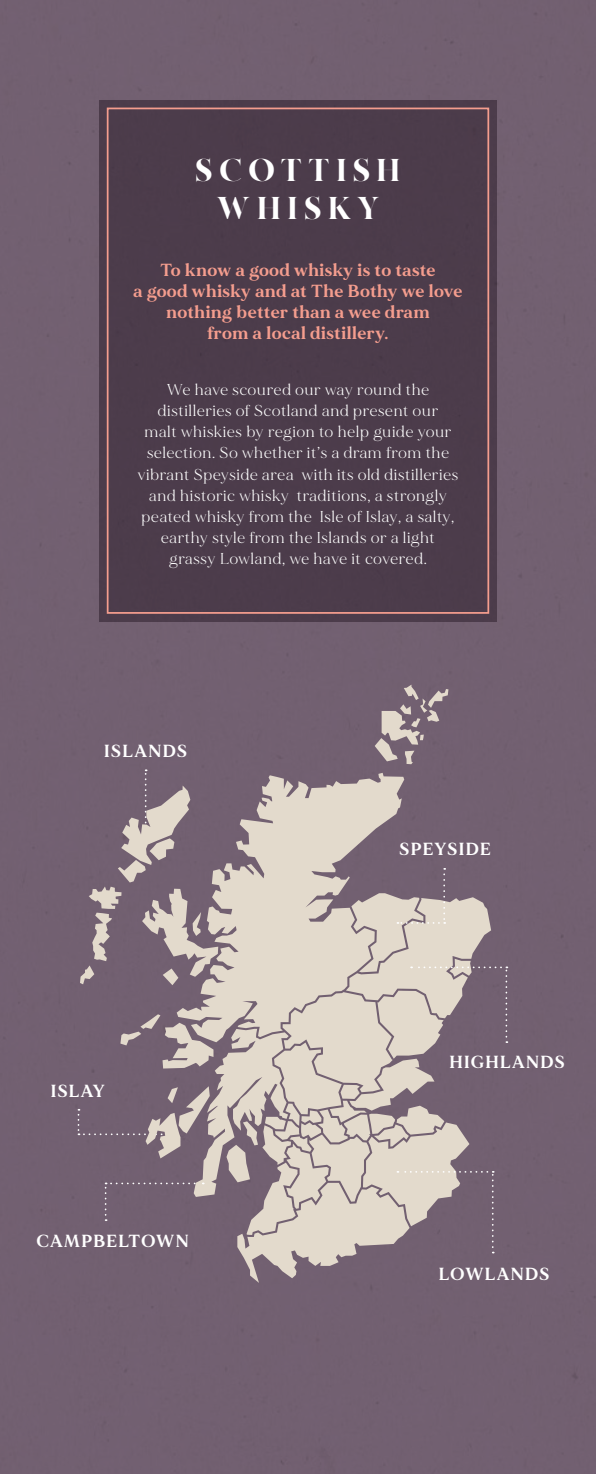
<style>
.page{position:relative;width:596px;height:1474px;background:#fff}
.page>*{position:absolute;margin:0;border:0;box-sizing:border-box;transform-origin:0 0}
.t1{font:900 31.5px/37.8px "MADE Canvas";letter-spacing:.2em;color:#fff;text-align:center}
.t2{font:700 17.5px/21px "MADE Mirage";letter-spacing:.04em;color:#f49d8e;text-align:center}
.t3{font:700 17.5px "MADE Mirage";letter-spacing:.08em;color:#fff}
.t4{font:15.75px/21px "MADE Mirage";letter-spacing:.04em;color:#fff;text-align:center}
</style>
<div class="page">
<div style="left:0;top:0;width:595px;height:1473px;background:#726071"></div>
<svg style="left:78px;top:684px;width:429px;height:598px;background:#9d8e93"></svg>
<div style="left:99px;top:100px;width:397px;height:521px;background:#4c3c4b"></div>
<div style="left:107px;top:108px;width:382px;height:505px;border:2px solid #f49d8e"></div>
<h1 class="t1" style="left:195px;top:154px;width:206px">SCOTTISH<br>WHISKY</h1>
<p class="t2" style="left:133px;top:260px;width:330px">To know a good whisky is to taste<br>a good whisky and at The Bothy we love nothing better than a wee dram<br>from a local distillery.</p>
<p class="t4" style="left:138px;top:380px;width:322px">We have scoured our way round the distilleries of Scotland and present our<br>malt whiskies by region to help guide your selection. So whether it’s a dram from the vibrant Speyside area with its old distilleries and historic whisky traditions, a strongly peated whisky from the Isle of Islay, a salty, earthy style from the Islands or a light grassy Lowland, we have it covered.</p>
<p class="t3" style="left:104px;top:739px;width:84px">ISLANDS</p>
<p class="t3" style="left:51px;top:1078px;width:55px">ISLAY</p>
<p class="t3" style="left:37px;top:1229px;width:153px">CAMPBELTOWN</p>
<p class="t3" style="left:399px;top:837px;width:93px">SPEYSIDE</p>
<p class="t3" style="left:449px;top:1050px;width:117px">HIGHLANDS</p>
<p class="t3" style="left:438px;top:1262px;width:112px">LOWLANDS</p>
</div>
